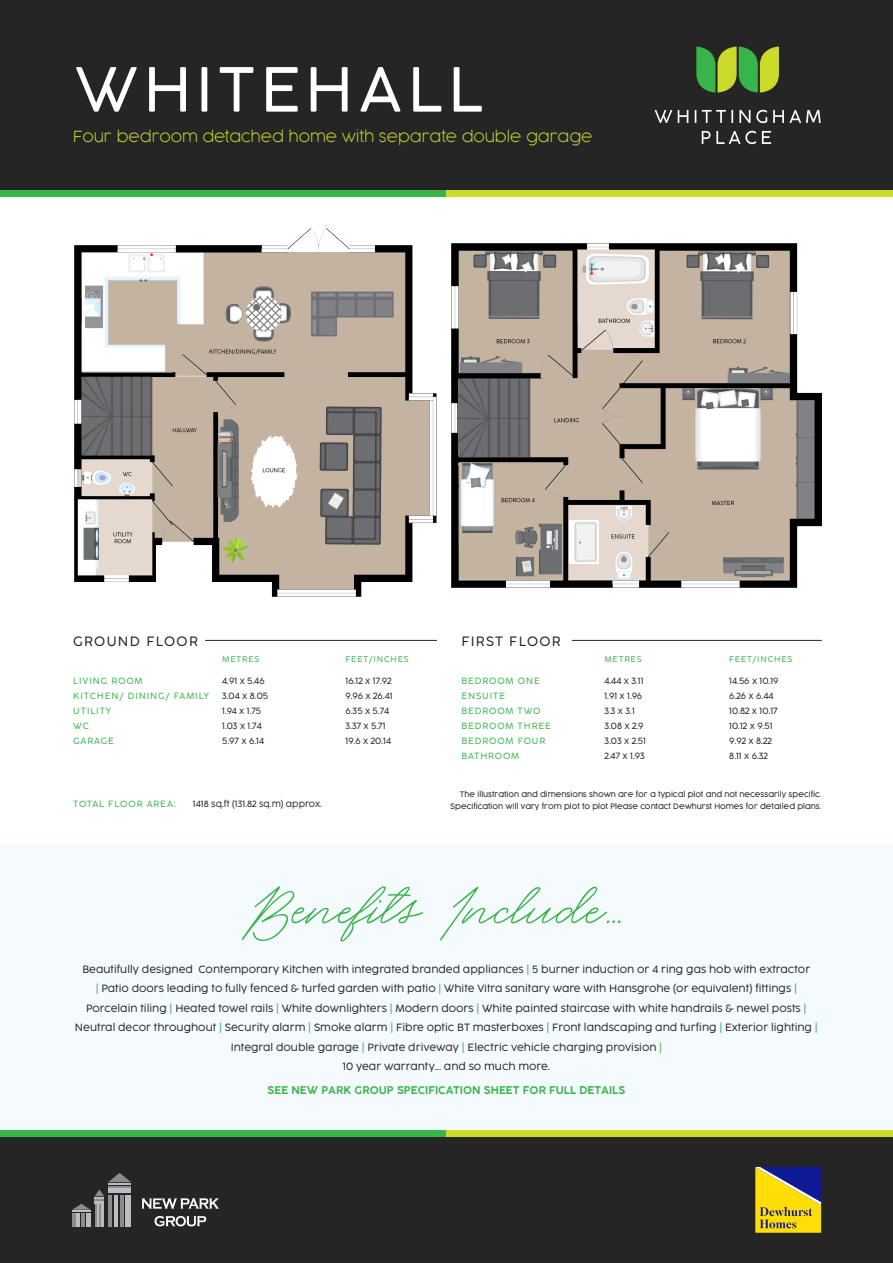
<style>
.page{position:relative;width:893px;height:1263px;background:#fff}
.page>*{position:absolute;margin:0;border:0;box-sizing:border-box;transform-origin:0 0}
.t1{font:90px "Eisha Script";color:#38b54a}
.t2{font:300 60px "Cocogoose";letter-spacing:.1em;color:#fff}
.t3{font:200 15px "COCOGOOSE";color:#ccdb29}
.t4{font:300 13.5px "Cocogoose Pro";letter-spacing:.1em;color:#252526}
.t5{font:300 10.5px/19.5px "Cocogoose Pro";color:#252526;text-align:center}
.t6{font:600 10.5px "COCOGOOSE";color:#38b54a}
.t7{font:300 9px/15px "Cocogoose Pro";color:#252526}
.t8{font:300 9px/15px "Cocogoose Pro";letter-spacing:.1em;color:#38b54a}
.t9{font:300 8.25px "Cocogoose Pro";letter-spacing:.1em;color:#38b54a}
.t10{font:300 7.5px "Cocogoose";color:#252526}
.s1{color:#38b54a}
</style>
<div class="page">
<img style="left:452px;top:244px;width:369px;height:343px">
<div style="left:0;top:844px;width:893px;height:292px;background:#f5faff"></div>
<div style="left:0;top:0;width:893px;height:191px;background:#252526"></div>
<div style="left:0;top:1136px;width:893px;height:127px;background:#252526"></div>
<svg style="left:696px;top:47px;width:83px;height:45px"></svg>
<svg style="left:655px;top:110px;width:17px;height:13px"></svg>
<svg style="left:678px;top:110px;width:10px;height:13px"></svg>
<svg style="left:695px;top:110px;width:1px;height:13px"></svg>
<svg style="left:702px;top:110px;width:31px;height:13px"></svg>
<svg style="left:739px;top:110px;width:11px;height:13px"></svg>
<svg style="left:756px;top:110px;width:11px;height:13px"></svg>
<svg style="left:773px;top:110px;width:48px;height:13px"></svg>
<svg style="left:702px;top:131px;width:8px;height:13px"></svg>
<svg style="left:716px;top:131px;width:40px;height:13px"></svg>
<svg style="left:762px;top:131px;width:9px;height:13px"></svg>
<div style="left:0;top:190px;width:446px;height:6px;background:#38b54a"></div>
<div style="left:446px;top:190px;width:447px;height:6px;background:#ccdb29"></div>
<div style="left:0;top:1130px;width:446px;height:6px;background:#38b54a"></div>
<div style="left:446px;top:1130px;width:447px;height:6px;background:#ccdb29"></div>
<svg style="left:72px;top:1189px;width:32px;height:38px"></svg>
<hr style="left:102px;top:1204px;width:2px;height:23px;background:#bcbdc0">
<hr style="left:97px;top:1204px;width:2px;height:23px;background:#bcbdc0">
<hr style="left:99px;top:1204px;width:2px;height:23px;background:#8a8c8f">
<svg style="left:108px;top:1173px;width:23px;height:9px"></svg>
<hr style="left:108px;top:1183px;width:23px;height:2px;background:#bcbdc0">
<hr style="left:108px;top:1186px;width:23px;height:2px;background:#8a8c8f">
<hr style="left:108px;top:1189px;width:23px;height:4px;background:#bcbdc0">
<hr style="left:108px;top:1195px;width:4px;height:32px;background:#8a8c8f">
<hr style="left:114px;top:1195px;width:4px;height:32px;background:#bcbdc0">
<hr style="left:120px;top:1195px;width:4px;height:32px;background:#8a8c8f">
<div style="left:125px;top:1195px;width:6px;height:32px;background:#bcbdc0"></div>
<svg style="left:142px;top:1198px;width:77px;height:11px"></svg>
<svg style="left:155px;top:1216px;width:51px;height:10px"></svg>
<svg style="left:755px;top:1167px;width:66px;height:66px"></svg>
<img style="left:74px;top:228px;width:363px;height:369px">
<hr style="left:205px;top:640px;width:232px;height:1px;background:#252526">
<hr style="left:572px;top:640px;width:250px;height:1px;background:#252526">
<h2 class="t2" style="left:74px;top:48px;width:410px">WHITEHALL</h2>
<h3 class="t3" style="left:73px;top:126px;width:521px">Four bedroom detached home with separate double garage</h3>
<p class="t4" style="left:73px;top:632px;width:126px">GROUND FLOOR</p>
<p class="t4" style="left:461px;top:632px;width:101px">FIRST FLOOR</p>
<p class="t7" style="left:222px;top:673px;width:47px">4.91 x 5.46<br>3.04 x 8.05<br>1.94 x 1.75<br>1.03 x 1.74<br>5.97 x 6.14</p>
<p class="t7" style="left:604px;top:673px;width:43px">4.44 x 3.11<br>1.91 x 1.96<br>3.3 x 3.1<br>3.08 x 2.9<br>3.03 x 2.51<br>2.47 x 1.93</p>
<p class="t10" style="left:460px;top:789px;width:363px">The illustration and dimensions shown are for a typical plot and not necessarily specific.</p>
<p class="t8" style="left:73px;top:796px;width:104px">TOTAL FLOOR AREA:</p>
<p class="t10" style="left:450px;top:801px;width:373px">Specification will vary from plot to plot Please contact Dewhurst Homes for detailed plans.</p>
<p class="t9" style="left:222px;top:654px;width:39px">METRES</p>
<p class="t9" style="left:345px;top:654px;width:65px">FEET/INCHES</p>
<p class="t9" style="left:604px;top:654px;width:39px">METRES</p>
<p class="t9" style="left:729px;top:654px;width:65px">FEET/INCHES</p>
<p class="t7" style="left:345px;top:673px;width:49px">16.12 x 17.92<br>9.96 x 26.41<br>6.35 x 5.74<br>3.37 x 5.71<br>19.6 x 20.14</p>
<p class="t7" style="left:729px;top:673px;width:51px">14.56 x 10.19<br>6.26 x 6.44<br>10.82 x 10.17<br>10.12 x 9.51<br>9.92 x 8.22<br>8.11 x 6.32</p>
<p class="t8" style="left:73px;top:673px;width:137px">LIVING ROOM<br>KITCHEN/ DINING/ FAMILY<br>UTILITY<br>WC<br>GARAGE</p>
<p class="t8" style="left:461px;top:673px;width:91px">BEDROOM ONE<br>ENSUITE<br>BEDROOM TWO<br>BEDROOM THREE<br>BEDROOM FOUR<br>BATHROOM</p>
<p class="t7" style="left:193px;top:796px;width:131px">1418 sq.ft (131.82 sq.m) approx.</p>
<h1 class="t1" style="left:242px;top:863px;width:382px">Benefits Include..</h1>
<p class="t5" style="left:75px;top:959px;width:744px">Beautifully designed Contemporary Kitchen with integrated branded appliances <span class="s1">|</span> 5 burner induction or 4 ring gas hob with extractor<br><span class="s1">|</span> Patio doors leading to fully fenced &amp; turfed garden with patio <span class="s1">|</span> White Vitra sanitary ware with Hansgrohe (or equivalent) fittings <span class="s1">| </span>Porcelain tiling <span class="s1">|</span> Heated towel rails <span class="s1">|</span> White downlighters <span class="s1">|</span> Modern doors <span class="s1">|</span> White painted staircase with white handrails &amp; newel posts <span class="s1">| </span>Neutral decor throughout <span class="s1">|</span> Security alarm <span class="s1">|</span> Smoke alarm <span class="s1">|</span> Fibre optic BT masterboxes <span class="s1">|</span> Front landscaping and turfing <span class="s1">|</span> Exterior lighting <span class="s1">| </span>Integral double garage <span class="s1">|</span> Private driveway <span class="s1">|</span> Electric vehicle charging provision <span class="s1">|<br></span>10 year warranty... and so much more.</p>
<p class="t6" style="left:267px;top:1083px;width:359px">SEE NEW PARK GROUP SPECIFICATION SHEET FOR FULL DETAILS</p>
</div>
